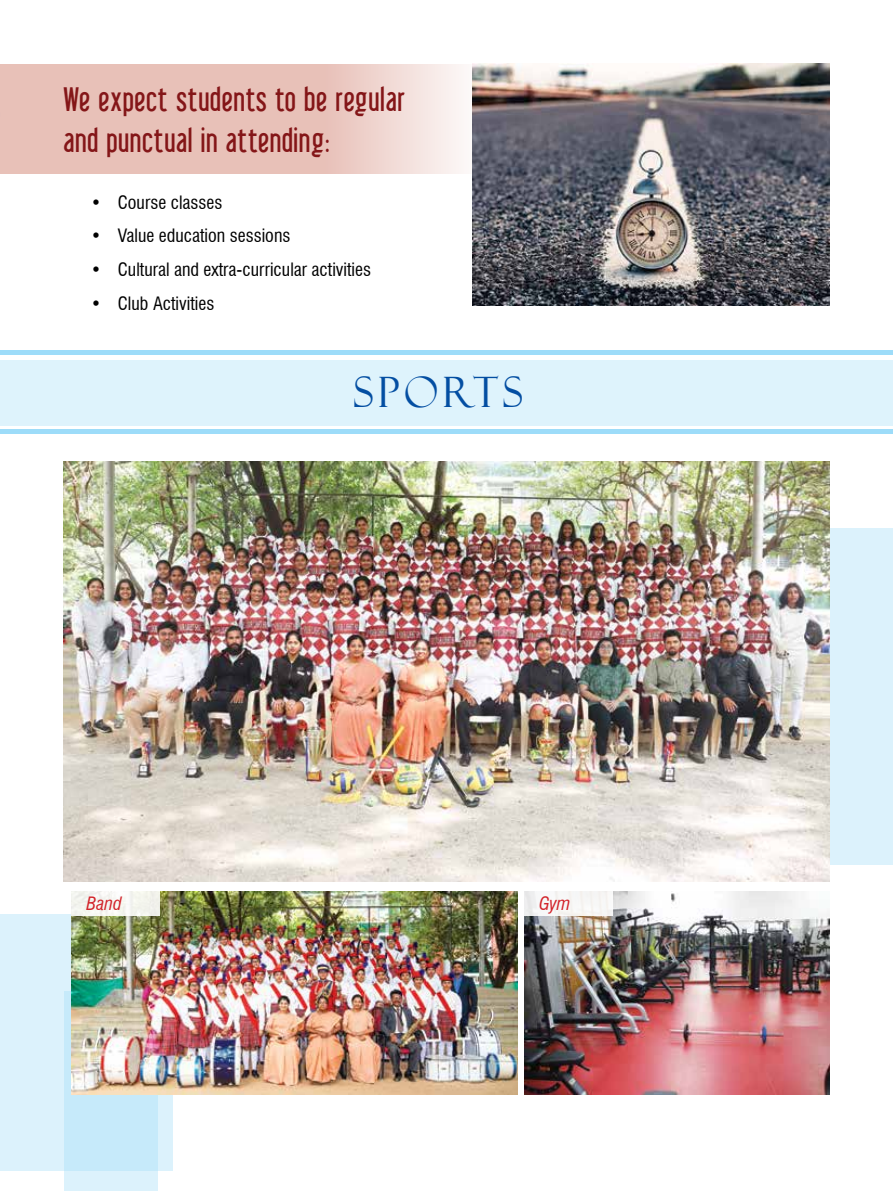
<style>
.page{position:relative;width:893px;height:1191px;background:#fff}
.page>*{position:absolute;margin:0;border:0;box-sizing:border-box;transform-origin:0 0}
.t1{font:42px "Felix Titling";letter-spacing:.1em;color:#034ea2}
.t2{font:33px/40.5px "Libel Suit";letter-spacing:.04em;color:#841618}
.t3{font:condensed 18px "Swiss 721 BT";color:#000}
.t4{font:italic condensed 18px "Swiss 721 BT";color:#d2232a}
</style>
<div class="page">
<hr style="left:0;top:0;width:1px;height:109px;background:#d4effc">
<hr style="left:0;top:1082px;width:1px;height:109px;background:#d4effc">
<div style="left:680px;top:528px;width:213px;height:337px;background:#dcf2fc"></div>
<div style="left:0;top:914px;width:172px;height:257px;background:#dcf2fc"></div>
<svg style="left:64px;top:991px;width:93px;height:200px;fill:#c6eafa"></svg>
<div style="left:0;top:360px;width:893px;height:66px;background:#def3fc"></div>
<div style="left:0;top:429px;width:893px;height:5px;background:#9ddcf9"></div>
<div style="left:0;top:350px;width:893px;height:5px;background:#9ddcf9"></div>
<img style="left:64px;top:461px;width:765px;height:420px">
<img style="left:72px;top:891px;width:445px;height:203px">
<img style="left:524px;top:891px;width:305px;height:203px">
<div style="left:72px;top:891px;width:88px;height:24px;background:#f4f5ef"></div>
<div style="left:524px;top:891px;width:89px;height:24px;background:#f7f7f6"></div>
<svg style="left:0;top:64px;width:462px;height:109px;fill:#e8c1b8"></svg>
<img style="left:472px;top:64px;width:357px;height:241px">
<h2 class="t2" style="left:64px;top:79px;width:342px">We expect students to be regular and punctual in attending:</h2>
<p class="t3" style="left:91px;top:191px;width:133px">• Course classes</p>
<p class="t3" style="left:91px;top:225px;width:201px">• Value education sessions</p>
<p class="t3" style="left:91px;top:259px;width:282px">• Cultural and extra-curricular activities</p>
<p class="t3" style="left:91px;top:292px;width:125px">• Club Activities</p>
<h1 class="t1" style="left:353px;top:368px;width:171px">SPORTS</h1>
<p class="t4" style="left:86px;top:892px;width:37px">Band</p>
<p class="t4" style="left:539px;top:892px;width:33px">Gym</p>
</div>
